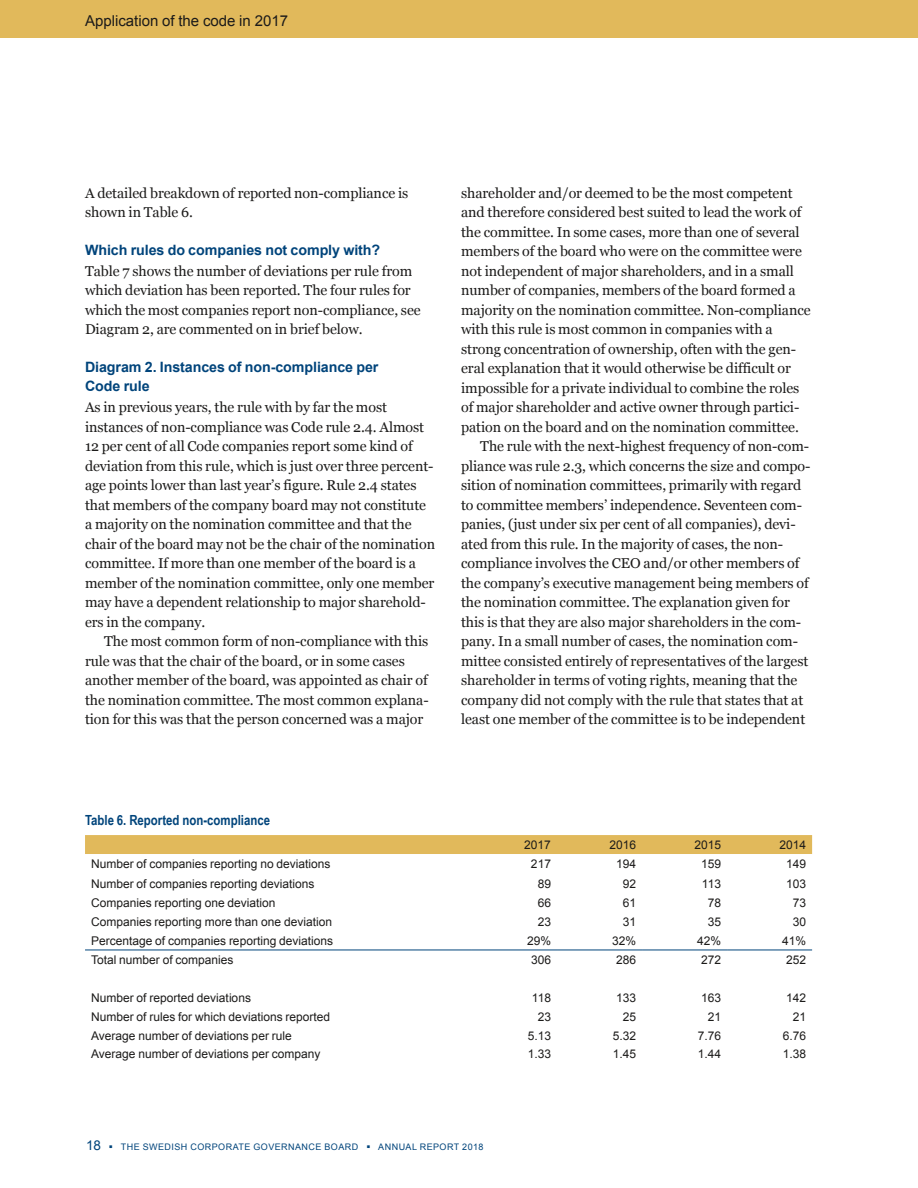
<style>
.page{position:relative;width:918px;height:1188px;background:#fff}
.page>*{position:absolute;margin:0;border:0;box-sizing:border-box;transform-origin:0 0}
.t1{font:15px "Arial";color:#1c1b1a}
.t2{font:14.25px/19.5px "Georgia";letter-spacing:-.005em;color:#1c1b1a}
.t3{font:700 14.25px/19.5px "Arial";letter-spacing:-.005em;color:#00447b}
.t4{font:700 13.95px "Arial Narrow";color:#00447b}
.t5{font:12px "Arial";color:#1c1b1a}
.t6{font:9px "Arial";letter-spacing:.05em;color:#00447b}
.s1{font-size:13.5px}
</style>
<div class="page">
<div style="left:0;top:0;width:918px;height:37px;background:#e1b95b"></div>
<div style="left:85px;top:835px;width:727px;height:19px;background:#e1b95b"></div>
<hr style="left:85px;top:950px;width:387px;height:1px;background:#00447b">
<hr style="left:472px;top:950px;width:85px;height:1px;background:#00447b">
<hr style="left:557px;top:950px;width:85px;height:1px;background:#00447b">
<hr style="left:642px;top:950px;width:85px;height:1px;background:#00447b">
<hr style="left:727px;top:950px;width:85px;height:1px;background:#00447b">
<p class="t1" style="left:85px;top:11px;width:205px">Application of the code in 2017</p>
<p class="t2" style="left:85px;top:183px;width:325px">A detailed breakdown of reported non-compliance is shown in Table 6.</p>
<p class="t3" style="left:85px;top:241px;width:297px">Which rules do companies not comply with?</p>
<p class="t2" style="left:85px;top:261px;width:337px">Table 7 shows the number of deviations per rule from which deviation has been reported. The four rules for which the most companies report non-compliance, see Diagram 2, are commented on in brief below.</p>
<p class="t3" style="left:85px;top:358px;width:295px">Diagram 2. Instances of non-compliance per<br>Code rule</p>
<p class="t2" style="left:85px;top:397px;width:352px">As in previous years, the rule with by far the most instances of non-compliance was Code rule 2.4. Almost 12 per cent of all Code companies report some kind of deviation from this rule, which is just over three percent&shy;age points lower than last year’s figure. Rule 2.4 states that members of the company board may not constitute a majority on the nomination committee and that the chair of the board may not be the chair of the nomination committee. If more than one member of the board is a member of the nomination committee, only one member may have a dependent relationship to major sharehold&shy;ers in the company.</p>
<p class="t2" style="left:85px;top:631px;width:345px;text-indent:19px">The most common form of non-compliance with this rule was that the chair of the board, or in some cases another member of the board, was appointed as chair of the nomination committee. The most common explana&shy;tion for this was that the person concerned was a major</p>
<p class="t2" style="left:461px;top:183px;width:333px">shareholder and/or deemed to be the most competent</p>
<p class="t2" style="left:461px;top:202px;width:342px">and therefore considered best suited to lead the work of</p>
<p class="t2" style="left:461px;top:222px;width:340px">the committee. In some cases, more than one of several</p>
<p class="t2" style="left:461px;top:241px;width:342px">members of the board who were on the committee were</p>
<p class="t2" style="left:461px;top:260px;width:334px">not independent of major shareholders, and in a small</p>
<p class="t2" style="left:461px;top:280px;width:336px">number of companies, members of the board formed a</p>
<p class="t2" style="left:461px;top:299px;width:351px">majority on the nomination committee. Non-compliance</p>
<p class="t2" style="left:461px;top:319px;width:313px">with this rule is most common in companies with a</p>
<p class="t2" style="left:461px;top:338px;width:337px">strong concentration of ownership, often with the gen-</p>
<p class="t2" style="left:461px;top:358px;width:331px">eral explanation that it would otherwise be difficult or</p>
<p class="t2" style="left:461px;top:377px;width:340px">impossible for a private individual to combine the roles</p>
<p class="t2" style="left:461px;top:397px;width:340px">of major shareholder and active owner through partici-</p>
<p class="t2" style="left:461px;top:416px;width:339px">pation on the board and on the nomination committee.</p>
<p class="t2" style="left:480px;top:436px;width:331px">The rule with the next-highest frequency of non-com-</p>
<p class="t2" style="left:461px;top:455px;width:351px">pliance was rule 2.3, which concerns the size and compo-</p>
<p class="t2" style="left:461px;top:475px;width:342px">sition of nomination committees, primarily with regard</p>
<p class="t2" style="left:461px;top:494px;width:343px">to committee members’ independence. Seventeen com-</p>
<p class="t2" style="left:461px;top:514px;width:336px">panies, (just under six per cent of all companies), devi-</p>
<p class="t2" style="left:461px;top:533px;width:324px">ated from this rule. In the majority of cases, the non-</p>
<p class="t2" style="left:461px;top:553px;width:340px">compliance involves the CEO and/or other members of</p>
<p class="t2" style="left:461px;top:572px;width:349px">the company’s executive management being members of</p>
<p class="t2" style="left:461px;top:592px;width:330px">the nomination committee. The explanation given for</p>
<p class="t2" style="left:461px;top:611px;width:342px">this is that they are also major shareholders in the com-</p>
<p class="t2" style="left:461px;top:631px;width:339px">pany. In a small number of cases, the nomination com-</p>
<p class="t2" style="left:461px;top:650px;width:349px">mittee consisted entirely of representatives of the largest</p>
<p class="t2" style="left:461px;top:670px;width:338px">shareholder in terms of voting rights, meaning that the</p>
<p class="t2" style="left:461px;top:689px;width:344px">company did not comply with the rule that states that at</p>
<p class="t2" style="left:461px;top:709px;width:346px">least one member of the committee is to be independent</p>
<p class="t4" style="left:85px;top:810px;width:187px">Table 6. Reported non-compliance</p>
<p class="t5" style="left:524px;top:837px;width:28px">2017</p>
<p class="t5" style="left:609px;top:837px;width:28px">2016</p>
<p class="t5" style="left:694px;top:837px;width:28px">2015</p>
<p class="t5" style="left:779px;top:837px;width:28px">2014</p>
<p class="t5" style="left:91px;top:856px;width:241px">Number of companies reporting no deviations</p>
<p class="t5" style="left:531px;top:856px;width:22px">217</p>
<p class="t5" style="left:616px;top:856px;width:22px">194</p>
<p class="t5" style="left:701px;top:856px;width:22px">159</p>
<p class="t5" style="left:786px;top:856px;width:22px">149</p>
<p class="t5" style="left:91px;top:876px;width:225px">Number of companies reporting deviations</p>
<p class="t5" style="left:538px;top:876px;width:15px">89</p>
<p class="t5" style="left:623px;top:876px;width:15px">92</p>
<p class="t5" style="left:702px;top:876px;width:21px">113</p>
<p class="t5" style="left:786px;top:876px;width:22px">103</p>
<p class="t5" style="left:91px;top:895px;width:186px">Companies reporting one deviation</p>
<p class="t5" style="left:538px;top:895px;width:15px">66</p>
<p class="t5" style="left:623px;top:895px;width:15px">61</p>
<p class="t5" style="left:708px;top:895px;width:15px">78</p>
<p class="t5" style="left:793px;top:895px;width:15px">73</p>
<p class="t5" style="left:91px;top:914px;width:242px">Companies reporting more than one deviation</p>
<p class="t5" style="left:538px;top:914px;width:15px">23</p>
<p class="t5" style="left:623px;top:914px;width:15px">31</p>
<p class="t5" style="left:708px;top:914px;width:15px">35</p>
<p class="t5" style="left:793px;top:914px;width:15px">30</p>
<p class="t5" style="left:91px;top:933px;width:244px">Percentage of companies reporting deviations</p>
<p class="t5" style="left:527px;top:933px;width:26px">29%</p>
<p class="t5" style="left:612px;top:933px;width:26px">32%</p>
<p class="t5" style="left:697px;top:933px;width:26px">42%</p>
<p class="t5" style="left:782px;top:933px;width:26px">41%</p>
<p class="t5" style="left:91px;top:952px;width:144px">Total number of companies</p>
<p class="t5" style="left:531px;top:952px;width:22px">306</p>
<p class="t5" style="left:616px;top:952px;width:22px">286</p>
<p class="t5" style="left:701px;top:952px;width:22px">272</p>
<p class="t5" style="left:786px;top:952px;width:22px">252</p>
<p class="t5" style="left:91px;top:990px;width:161px">Number of reported deviations</p>
<p class="t5" style="left:532px;top:990px;width:21px">118</p>
<p class="t5" style="left:616px;top:990px;width:22px">133</p>
<p class="t5" style="left:701px;top:990px;width:22px">163</p>
<p class="t5" style="left:786px;top:990px;width:22px">142</p>
<p class="t5" style="left:91px;top:1009px;width:241px">Number of rules for which deviations reported</p>
<p class="t5" style="left:538px;top:1009px;width:15px">23</p>
<p class="t5" style="left:623px;top:1009px;width:15px">25</p>
<p class="t5" style="left:708px;top:1009px;width:15px">21</p>
<p class="t5" style="left:793px;top:1009px;width:15px">21</p>
<p class="t5" style="left:91px;top:1027px;width:202px">Average number of deviations per rule</p>
<p class="t5" style="left:528px;top:1027px;width:25px">5.13</p>
<p class="t5" style="left:613px;top:1027px;width:25px">5.32</p>
<p class="t5" style="left:698px;top:1027px;width:25px">7.76</p>
<p class="t5" style="left:783px;top:1027px;width:25px">6.76</p>
<p class="t5" style="left:91px;top:1046px;width:231px">Average number of deviations per company</p>
<p class="t5" style="left:528px;top:1046px;width:25px">1.33</p>
<p class="t5" style="left:613px;top:1046px;width:25px">1.45</p>
<p class="t5" style="left:698px;top:1046px;width:25px">1.44</p>
<p class="t5" style="left:783px;top:1046px;width:25px">1.38</p>
<p class="t6" style="left:86px;top:1141px;width:399px"><span class="s1">18</span> ▪ THE SWEDISH CORPORATE GOVERNANCE BOARD ▪ ANNUAL REPORT 2018</p>
</div>
